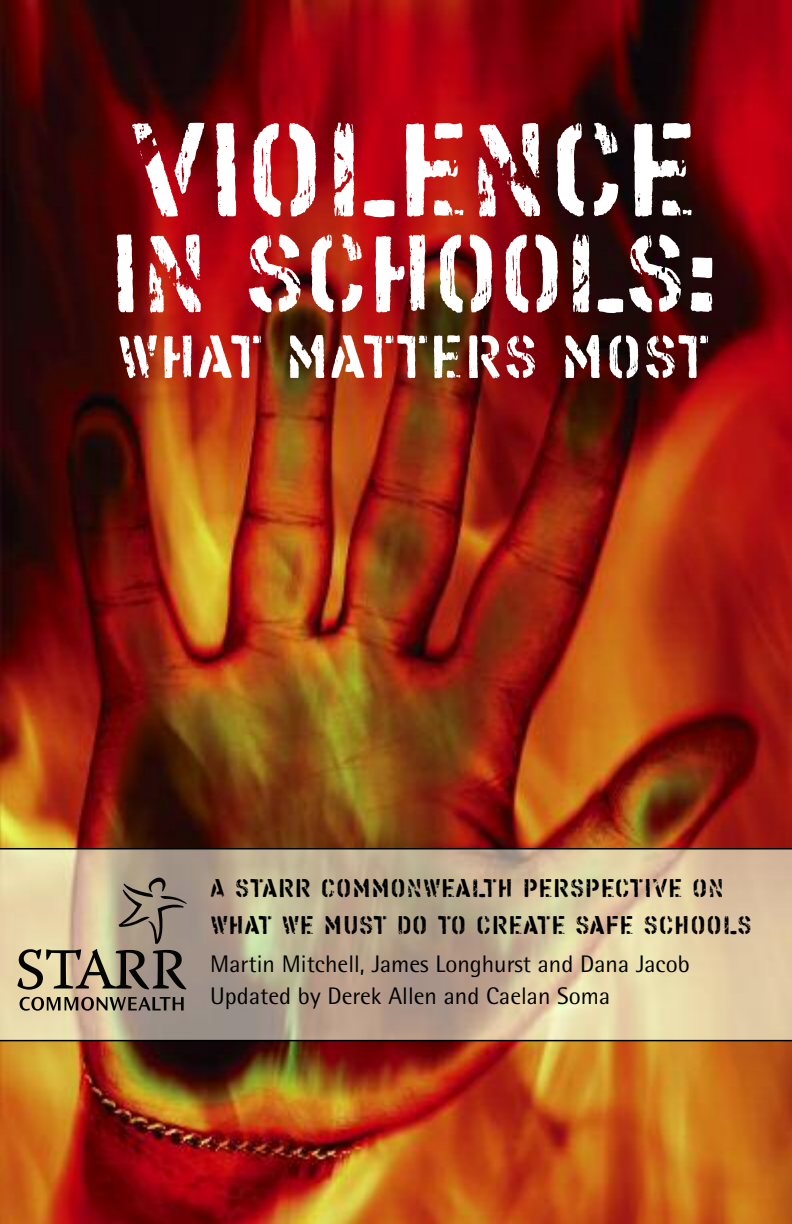
<style>
.page{position:relative;width:792px;height:1224px;background:#fff}
.page>*{position:absolute;margin:0;border:0;box-sizing:border-box;transform-origin:0 0}
.t1{font:144px "Kelly Twenty";letter-spacing:-.03em;color:#fff}
.t2{font:120px "Kelly Twenty";letter-spacing:-.03em;color:#fff}
.t3{font:66px "Kelly Twenty";color:#fff}
.t4{font:28px/36.8px "Kelly Twenty";color:#000}
.t5{font:24px/32px "Rotis Semi Sans";color:#000}
</style>
<div class="page">
<img style="left:0;top:0;width:792px;height:1224px">
<img style="left:0;top:850px;width:792px;height:190px">
<hr style="left:0;top:1040px;width:792px;height:1px;background:#000">
<hr style="left:0;top:848px;width:792px;height:2px;background:#000">
<svg style="left:17px;top:878px;width:170px;height:112px;background:#ac9e82"></svg>
<svg style="left:20px;top:997px;width:164px;height:14px;background:#7b715f"></svg>
<h1 class="t1" style="left:128px;top:82px;width:573px">VIOLENCE</h1>
<h2 class="t2" style="left:107px;top:200px;width:614px">IN SCHOOLS:</h2>
<h3 class="t3" style="left:116px;top:316px;width:595px">WHAT MATTERS MOST</h3>
<p class="t4" style="left:210px;top:869px;width:543px">A STARR COMMONWEALTH PERSPECTIVE ON<br>WHAT WE MUST DO TO CREATE SAFE SCHOOLS</p>
<p class="t5" style="left:210px;top:950px;width:481px">Martin Mitchell, James Longhurst and Dana Jacob<br>Updated by Derek Allen and Caelan Soma</p>
</div>
